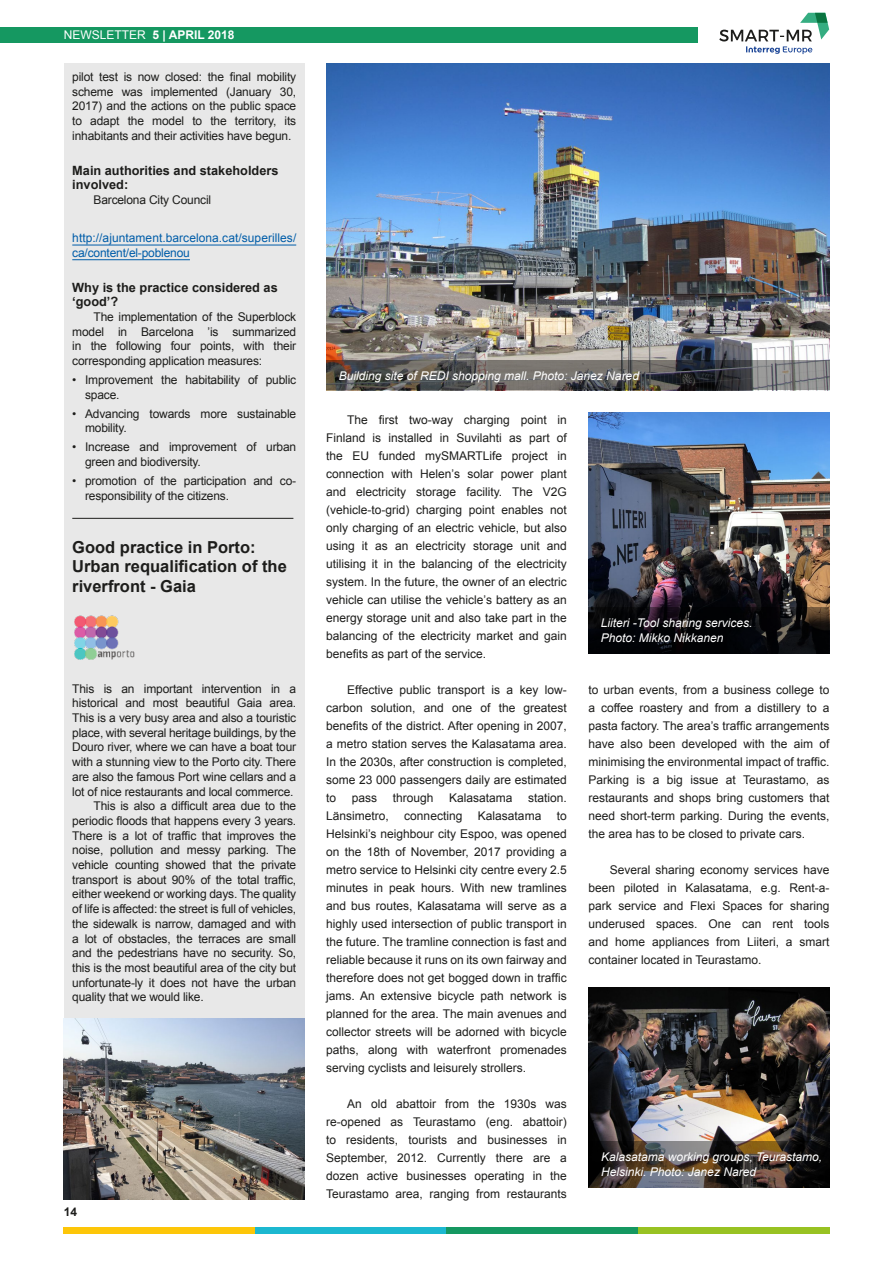
<style>
.page{position:relative;width:893px;height:1263px;background:#fff}
.page>*{position:absolute;margin:0;border:0;box-sizing:border-box;transform-origin:0 0}
.t1{font:700 16.5px/19.5px "Arial";color:#1d1d1b}
.t2{font:700 12.75px/14.2px "Arial";color:#1d1d1b}
.t3{font:12px/18px "Arial";letter-spacing:-.015em;color:#1d1d1b;text-align:justify}
.t4{font:italic 12px/15px "Arial";color:#fff}
.t5{font:12px/14.7px "Arial";letter-spacing:.005em;color:#005da9}
.t6{font:700 12px "Arial";color:#fff}
.t7{font:700 12px "Arial";color:#1d1d1b}
.s1{font-weight:400}
</style>
<div class="page">
<div style="left:0;top:28px;width:698px;height:15px;background:#159861"></div>
<svg style="left:719px;top:13px;width:110px;height:41px"></svg>
<div style="left:64px;top:1227px;width:191px;height:7px;background:#fdc608"></div>
<div style="left:255px;top:1227px;width:191px;height:7px;background:#1cb8d0"></div>
<div style="left:446px;top:1227px;width:192px;height:7px;background:#159861"></div>
<div style="left:638px;top:1227px;width:191px;height:7px;background:#98c222"></div>
<div style="left:64px;top:64px;width:241px;height:1135px;background:#e8e8e8"></div>
<hr style="left:72px;top:245px;width:224px;height:1px;background:#005da9">
<hr style="left:72px;top:259px;width:118px;height:1px;background:#005da9">
<hr style="left:72px;top:518px;width:221px;height:1px;background:#1d1d1b">
<img style="left:74px;top:615px;width:61px;height:45px">
<img style="left:64px;top:1018px;width:241px;height:181px">
<img style="left:588px;top:987px;width:241px;height:154px">
<svg style="left:588px;top:1141px;width:241px;height:46px;background:#403731"></svg>
<img style="left:326px;top:64px;width:503px;height:296px">
<svg style="left:326px;top:360px;width:503px;height:30px;background:#5d5b5a"></svg>
<img style="left:588px;top:412px;width:241px;height:195px">
<svg style="left:588px;top:607px;width:241px;height:47px;background:#0a0a0c"></svg>
<p class="t6" style="left:64px;top:27px;width:172px"><span class="s1">NEWSLETTER</span> 5 | APRIL 2018</p>
<p class="t3" style="left:72px;top:70px;width:225px;line-height:14.7px">pilot test is now closed: the final mobility scheme was implemented (January 30, 2017) and the actions on the public space to adapt the model to the territory, its inhabitants and their activities have begun.</p>
<p class="t2" style="left:72px;top:164px;width:208px">Main authorities and stakeholders involved:</p>
<p class="t3" style="left:94px;top:191px;width:119px">Barcelona City Council</p>
<p class="t5" style="left:72px;top:231px;width:226px">http://ajuntament.barcelona.cat/superilles/ ca/content/el-poblenou</p>
<p class="t2" style="left:72px;top:281px;width:207px">Why is the practice considered as ‘good’?</p>
<p class="t3" style="left:72px;top:310px;width:225px;line-height:14.7px;text-indent:21px">The implementation of the Superblock model in Barcelona ’is summarized in the following four points, with their corresponding application measures:</p>
<p class="t3" style="left:85px;top:373px;width:213px;line-height:14.7px;text-indent:-13px">• Improvement the habitability of public space.</p>
<p class="t3" style="left:85px;top:406px;width:213px;line-height:14.7px;text-indent:-13px">• Advancing towards more sustainable mobility.</p>
<p class="t3" style="left:85px;top:440px;width:213px;line-height:14.7px;text-indent:-13px">• Increase and improvement of urban green and biodiversity.</p>
<p class="t3" style="left:85px;top:474px;width:213px;line-height:14.7px;text-indent:-13px">• promotion of the participation and co&shy;responsibility of the citizens.</p>
<h1 class="t1" style="left:72px;top:538px;width:216px">Good practice in Porto:<br>Urban requalification of the riverfront - Gaia</h1>
<p class="t3" style="left:72px;top:679px;width:225px">This is an important intervention in a</p>
<p class="t3" style="left:72px;top:694px;width:225px">historical and most beautiful Gaia area.</p>
<p class="t3" style="left:72px;top:709px;width:225px">This is a very busy area and also a touristic</p>
<p class="t3" style="left:72px;top:724px;width:225px">place, with several heritage buildings, by the</p>
<p class="t3" style="left:72px;top:738px;width:225px">Douro river, where we can have a boat tour</p>
<p class="t3" style="left:72px;top:753px;width:225px">with a stunning view to the Porto city. There</p>
<p class="t3" style="left:72px;top:768px;width:225px">are also the famous Port wine cellars and a</p>
<p class="t3" style="left:72px;top:782px;width:223px">lot of nice restaurants and local commerce.</p>
<p class="t3" style="left:94px;top:797px;width:204px">This is also a difficult area due to the</p>
<p class="t3" style="left:72px;top:812px;width:225px">periodic floods that happens every 3 years.</p>
<p class="t3" style="left:72px;top:826px;width:225px">There is a lot of traffic that improves the</p>
<p class="t3" style="left:72px;top:841px;width:225px">noise, pollution and messy parking. The</p>
<p class="t3" style="left:72px;top:856px;width:225px">vehicle counting showed that the private</p>
<p class="t3" style="left:72px;top:871px;width:225px">transport is about 90% of the total traffic,</p>
<p class="t3" style="left:72px;top:885px;width:225px">either weekend or working days. The quality</p>
<p class="t3" style="left:72px;top:900px;width:225px">of life is affected: the street is full of vehicles,</p>
<p class="t3" style="left:72px;top:915px;width:225px">the sidewalk is narrow, damaged and with</p>
<p class="t3" style="left:72px;top:929px;width:225px">a lot of obstacles, the terraces are small</p>
<p class="t3" style="left:72px;top:944px;width:225px">and the pedestrians have no security. So,</p>
<p class="t3" style="left:72px;top:959px;width:225px">this is the most beautiful area of the city but</p>
<p class="t3" style="left:72px;top:973px;width:225px">unfortunate-ly it does not have the urban</p>
<p class="t3" style="left:72px;top:988px;width:133px">quality that we would like.</p>
<p class="t7" style="left:64px;top:1204px;width:15px">14</p>
<p class="t4" style="left:339px;top:368px;width:302px">Building site of REDI shopping mall. Photo: Janez Nared</p>
<p class="t3" style="left:326px;top:411px;width:242px;text-indent:21px">The first two-way charging point in Finland is installed in Suvilahti as part of the EU funded mySMARTLife project in connection with Helen’s solar power plant and electricity storage facility. The V2G (vehicle-to-grid) charging point enables not only charging of an electric vehicle, but also using it as an electricity storage unit and utilising it in the balancing of the electricity system. In the future, the owner of an electric vehicle can utilise the vehicle’s battery as an energy storage unit and also take part in the balancing of the electricity market and gain benefits as part of the service.</p>
<p class="t3" style="left:326px;top:681px;width:242px;text-indent:21px">Effective public transport is a key low&shy;carbon solution, and one of the greatest benefits of the district. After opening in 2007, a metro station serves the Kalasatama area.<br>In the 2030s, after construction is completed, some 23 000 passengers daily are estimated to</p>
<p class="t3" style="left:352px;top:789px;width:27px">pass</p>
<p class="t3" style="left:393px;top:789px;width:42px">through</p>
<p class="t3" style="left:449px;top:789px;width:65px">Kalasatama</p>
<p class="t3" style="left:528px;top:789px;width:40px">station.</p>
<p class="t3" style="left:326px;top:807px;width:64px">Länsimetro,</p>
<p class="t3" style="left:404px;top:807px;width:60px">connecting</p>
<p class="t3" style="left:478px;top:807px;width:65px">Kalasatama</p>
<p class="t3" style="left:326px;top:807px;width:242px;text-indent:231px">to Helsinki’s neighbour city Espoo, was opened on the 18th of November, 2017 providing a metro service to Helsinki city centre every 2.5 minutes in peak hours. With new tramlines and bus routes, Kalasatama will serve as a highly used intersection of public transport in the future. The tramline connection is fast and reliable because it runs on its own fairway and therefore does not get bogged down in traffic jams. An extensive bicycle path network is planned for the area. The main avenues and collector streets will be adorned with bicycle paths, along with waterfront promenades serving cyclists and leisurely strollers.</p>
<p class="t3" style="left:326px;top:1095px;width:242px;text-indent:21px">An old abattoir from the 1930s was re-opened as Teurastamo (eng. abattoir) to residents, tourists and businesses in September, 2012. Currently there are a dozen active businesses operating in the Teurastamo area, ranging from restaurants</p>
<p class="t4" style="left:601px;top:615px;width:153px">Liiteri -Tool sharing services.<br>Photo: Mikko Nikkanen</p>
<p class="t3" style="left:588px;top:681px;width:242px">to urban events, from a business college to a coffee roastery and from a distillery to a pasta factory. The area’s traffic arrangements have also been developed with the aim of minimising the environmental impact of traffic.<br>Parking is a big issue at Teurastamo, as restaurants and shops bring customers that need short-term parking. During the events, the area has to be closed to private cars.</p>
<p class="t3" style="left:588px;top:861px;width:242px;text-indent:21px">Several sharing economy services have been piloted in Kalasatama, e.g. Rent-a&shy;park service and Flexi Spaces for sharing underused spaces. One can rent tools and home appliances from Liiteri, a smart container located in Teurastamo.</p>
<p class="t4" style="left:601px;top:1149px;width:222px">Kalasatama working groups, Teurastamo,<br>Helsinki. Photo: Janez Nared</p>
</div>
